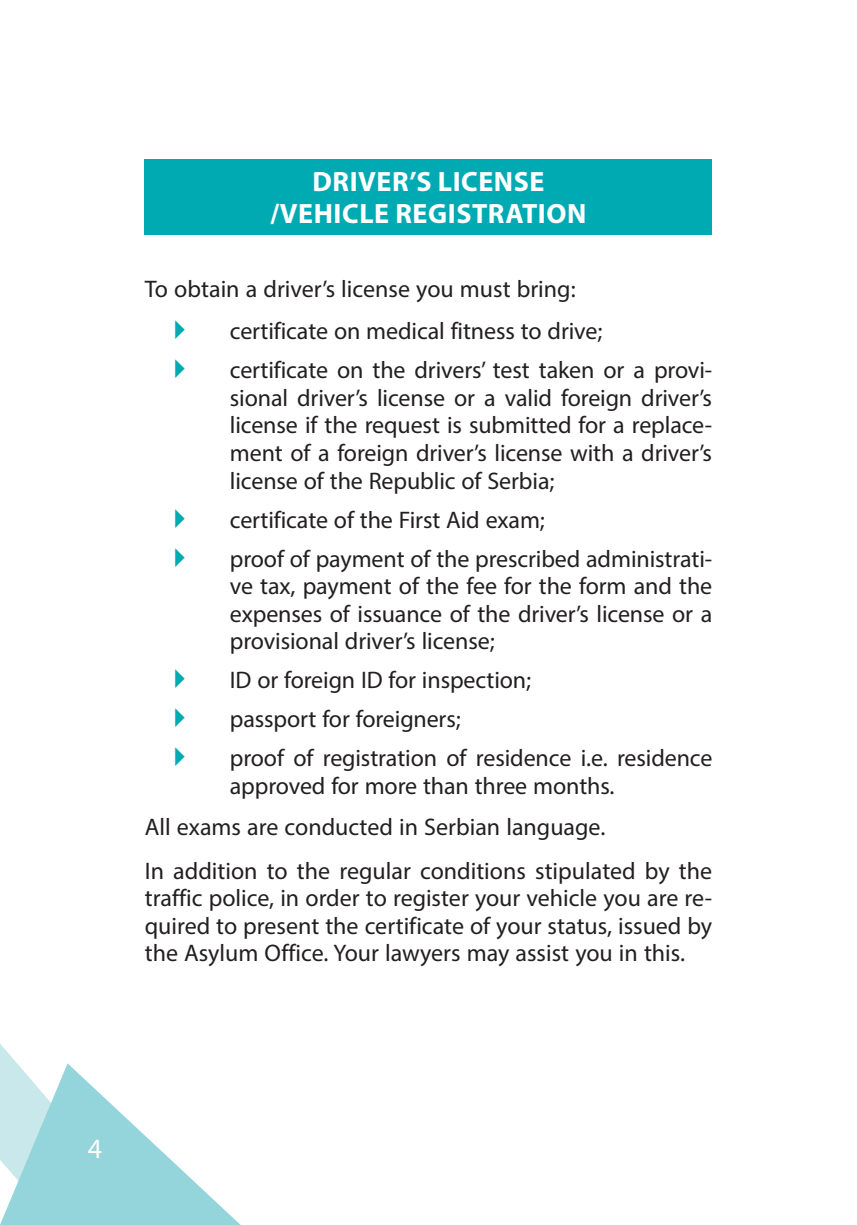
<style>
.page{position:relative;width:857px;height:1225px;background:#fff}
.page>*{position:absolute;margin:0;border:0;box-sizing:border-box;transform-origin:0 0}
.t1{font:700 28px/32px "Myriad Pro";letter-spacing:.02em;color:#fff;text-align:center}
.t2{font:28px "Myriad Pro";color:#fff}
.t3{font:24px/27.6px "Myriad Pro";letter-spacing:-.005em;color:#231f20}
</style>
<div class="page">
<svg style="left:0;top:1044px;width:240px;height:181px"></svg>
<div style="left:145px;top:159px;width:566px;height:75px;background:#00aab2"></div>
<p class="t1" style="left:270px;top:168px;width:317px">DRIVER’S LICENSE /VEHICLE REGISTRATION</p>
<p class="t3" style="left:230px;top:270px;width:374px;line-height:41.8px;text-indent:-85px">To obtain a driver’s license you must bring: certificate on medical fitness to drive;</p>
<p class="t3" style="left:230px;top:358px;width:483px;text-align:justify">certificate on the drivers’ test taken or a provi&shy;sional driver’s license or a valid foreign driver’s license if the request is submitted for a replace&shy;ment of a foreign driver’s license with a driver’s license of the Republic of Serbia;</p>
<p class="t3" style="left:230px;top:502px;width:483px;line-height:39px">certificate of the First Aid exam;<br>proof of payment of the prescribed administrati-</p>
<p class="t3" style="left:230px;top:574px;width:483px;text-align:justify">ve tax, payment of the fee for the form and the expenses of issuance of the driver’s license or a provisional driver’s license;</p>
<p class="t3" style="left:230px;top:662px;width:484px;line-height:39px">ID or foreign ID for inspection;<br>passport for foreigners;<br>proof of registration of residence i.e. residence</p>
<p class="t3" style="left:145px;top:767px;width:471px;line-height:41.2px;text-indent:85px">approved for more than three months.<br>All exams are conducted in Serbian language.</p>
<p class="t3" style="left:145px;top:859px;width:568px;text-align:justify">In addition to the regular conditions stipulated by the traffic police, in order to register your vehicle you are re&shy;quired to present the certificate of your status, issued by the Asylum Office. Your lawyers may assist you in this.</p>
<p class="t2" style="left:88px;top:1138px;width:16px">4</p>
</div>
